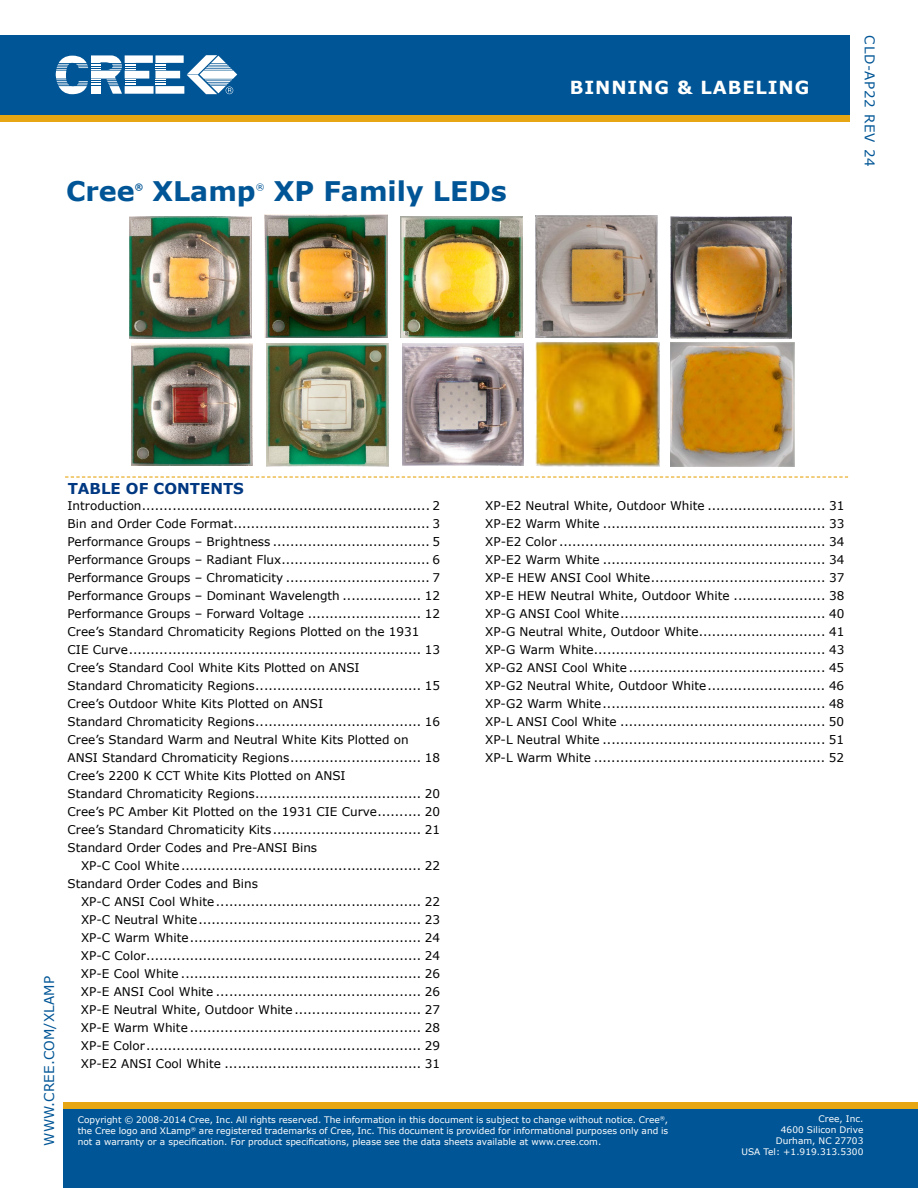
<style>
.page{position:relative;width:918px;height:1188px;background:#fff}
.page>*{position:absolute;margin:0;border:0;box-sizing:border-box;transform-origin:0 0}
.t1{font:700 27px "Verdana";color:#005596}
.t2{font:700 18px "Verdana";letter-spacing:.05em;color:#fffffe}
.t3{font:700 15px "Verdana";color:#003882}
.t4{font:13.5px "Verdana";letter-spacing:.01em;color:#005596}
.t5{font:12px/18px "Verdana";color:#000;text-align:justify}
.t6{font:9px/10.8px "Verdana";color:#fff;text-align:right}
.t7{font:700 8.7px "Verdana";color:#005596}
.t8{font:8.7px "Verdana";color:#005596}
</style>
<div class="page">
<div style="left:63px;top:1108px;width:855px;height:80px;background:#005596"></div>
<div style="left:0;top:115px;width:850px;height:7px;background:#e7a614"></div>
<div style="left:0;top:35px;width:850px;height:80px;background:#005596"></div>
<svg style="left:56px;top:55px;width:181px;height:39px"></svg>
<div style="left:63px;top:1102px;width:855px;height:6px;background:#e7a614"></div>
<svg style="left:65px;top:476px;width:783px;height:2px"></svg>
<img style="left:129px;top:217px;width:123px;height:121px">
<img style="left:265px;top:215px;width:123px;height:123px">
<img style="left:536px;top:215px;width:121px;height:123px">
<img style="left:401px;top:216px;width:121px;height:122px">
<img style="left:671px;top:216px;width:121px;height:122px">
<img style="left:132px;top:344px;width:120px;height:122px">
<img style="left:402px;top:344px;width:121px;height:121px">
<img style="left:535px;top:342px;width:125px;height:125px">
<img style="left:266px;top:344px;width:122px;height:122px">
<img style="left:670px;top:342px;width:125px;height:125px">
<h1 class="t1" style="left:66px;top:172px;width:70px">CREE</h1>
<p class="t7" style="left:135px;top:180px;width:10px">®</p>
<h1 class="t1" style="left:152px;top:172px;width:105px">XLAMP</h1>
<p class="t8" style="left:256px;top:181px;width:10px">®</p>
<h1 class="t1" style="left:274px;top:172px;width:235px">XP FAMILY LE DS</h1>
<h2 class="t2" style="left:570px;top:75px;width:241px">BINNING &amp; LABELING</h2>
<p class="t4" style="left:879px;top:35px;width:132px;rotate:90deg">CLD-AP22 rev 24</p>
<p class="t4" style="left:40px;top:1146px;width:171px;rotate:-90deg">www.cree.com/Xlamp</p>
<p class="t3" style="left:68px;top:478px;width:178px">TABLE OF CONTENTS</p>
<p class="t5" style="left:68px;top:497px;width:374px;text-align:left">Introduction.................................................................. 2<br>Bin and Order Code Format............................................. 3<br>Performance Groups – Brightness .................................... 5<br>Performance Groups – Radiant Flux.................................. 6<br>Performance Groups – Chromaticity ................................. 7<br>Performance Groups – Dominant Wavelength .................. 12<br>Performance Groups – Forward Voltage .......................... 12<br>Cree’s Standard Chromaticity Regions Plotted on the 1931<br>CIE Curve................................................................... 13<br>Cree’s Standard Cool White Kits Plotted on ANSI<br>Standard Chromaticity Regions...................................... 15<br>Cree’s Outdoor White Kits Plotted on ANSI<br>Standard Chromaticity Regions...................................... 16<br>Cree’s Standard Warm and Neutral White Kits Plotted on ANSI Standard Chromaticity Regions.............................. 18<br>Cree’s 2200 K CCT White Kits Plotted on ANSI<br>Standard Chromaticity Regions...................................... 20<br>Cree’s PC Amber Kit Plotted on the 1931 CIE Curve.......... 20<br>Cree’s Standard Chromaticity Kits.................................. 21<br>Standard Order Codes and Pre-ANSI Bins</p>
<p class="t5" style="left:68px;top:857px;width:374px;text-indent:14px">XP-C Cool White....................................................... 22<br>Standard Order Codes and Bins</p>
<p class="t5" style="left:81px;top:893px;width:361px">XP-C ANSI Cool White............................................... 22<br>XP-C Neutral White................................................... 23<br>XP-C Warm White..................................................... 24<br>XP-C Color............................................................... 24<br>XP-E Cool White ....................................................... 26<br>XP-E ANSI Cool White ............................................... 26<br>XP-E Neutral White, Outdoor White............................. 27<br>XP-E Warm White ..................................................... 28<br>XP-E Color............................................................... 29<br>XP-E2 ANSI Cool White ............................................. 31</p>
<p class="t5" style="left:485px;top:497px;width:361px">XP-E2 Neutral White, Outdoor White ........................... 31<br>XP-E2 Warm White ................................................... 33<br>XP-E2 Color ............................................................. 34<br>XP-E2 Warm White ................................................... 34<br>XP-E HEW ANSI Cool White........................................ 37<br>XP-E HEW Neutral White, Outdoor White ..................... 38<br>XP-G ANSI Cool White............................................... 40<br>XP-G Neutral White, Outdoor White............................. 41<br>XP-G Warm White..................................................... 43<br>XP-G2 ANSI Cool White ............................................. 45<br>XP-G2 Neutral White, Outdoor White........................... 46<br>XP-G2 Warm White................................................... 48<br>XP-L ANSI Cool White ............................................... 50<br>XP-L Neutral White ................................................... 51<br>XP-L Warm White ..................................................... 52</p>
<p class="t6" style="left:78px;top:1114px;width:592px;text-align:justify">Copyright © 2008-2014 Cree, Inc. All rights reserved. The information in this document is subject to change without notice. Cree<sup>®</sup>, the Cree logo and XLamp<sup>®</sup> are registered trademarks of Cree, Inc. This document is provided for informational purposes only and is not a warranty or a specification. For product specifications, please see the data sheets available at www.cree.com.</p>
<p class="t6" style="left:742px;top:1114px;width:123px">Cree, Inc.<br>4600 Silicon Drive<br>Durham, NC 27703<br>USA Tel: +1.919.313.5300</p>
</div>
